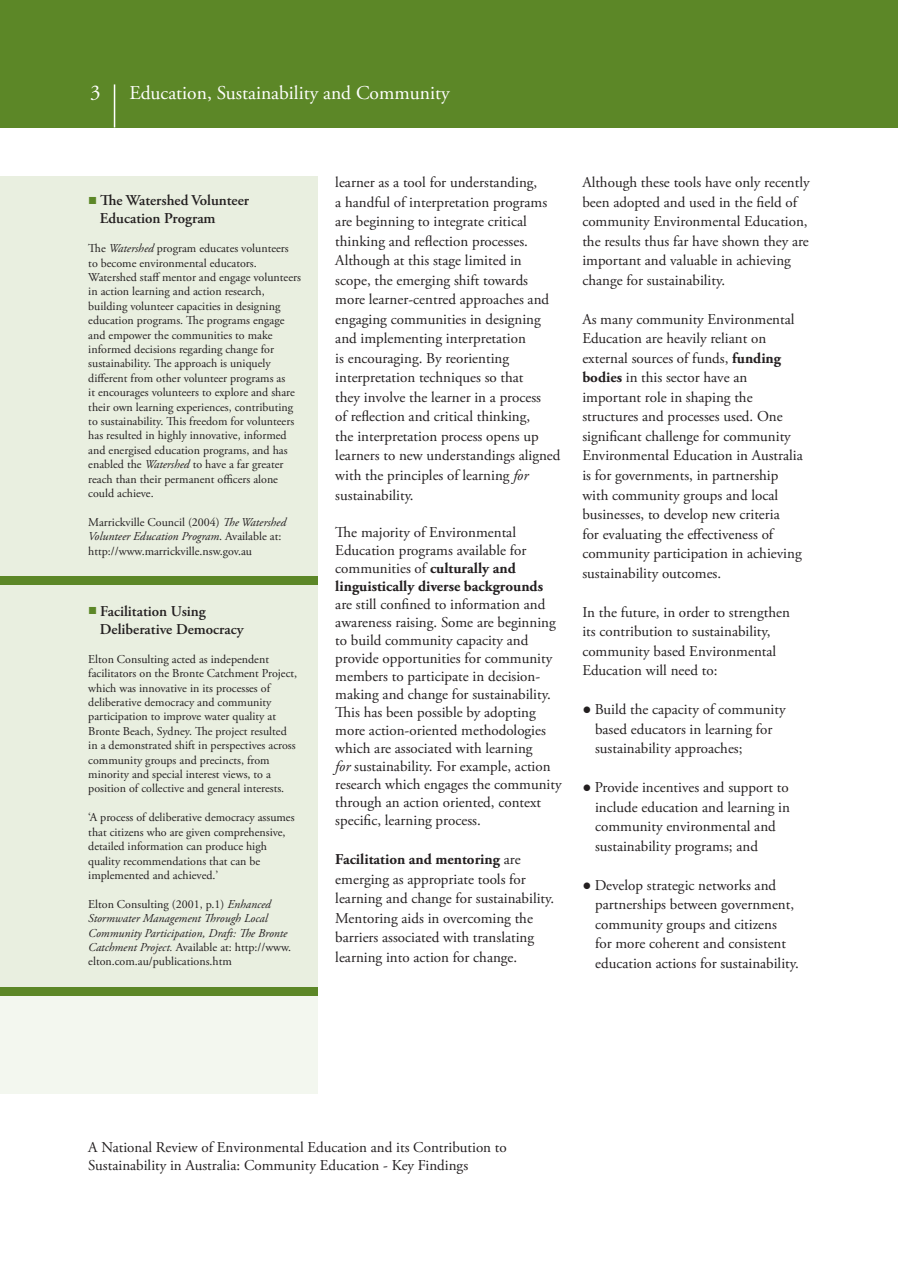
<style>
.page{position:relative;width:898px;height:1263px;background:#fff}
.page>*{position:absolute;margin:0;border:0;box-sizing:border-box;transform-origin:0 0}
.t1{font:19.5px "Adobe Garamond Pro";color:#fff}
.t2{font:15px/19.5px "Adobe Garamond Pro";color:#231f20}
.t3{font:600 15px/18px "Adobe Garamond Pro";color:#231f20}
.t4{font:12px/14.4px "Adobe Garamond Pro";color:#231f20}
.t5{font:italic 12px/14.4px "Adobe Garamond Pro";color:#231f20}
.s1{font-family:"Garamond";font-weight:400;color:#5c8727}
.s2{font-style:italic}
.s3{font-style:normal}
.s4{font-weight:700}
.s5{font-family:"Garamond"}
</style>
<div class="page">
<div style="left:0;top:0;width:898px;height:127px;background:#5c8727"></div>
<div style="left:0;top:991px;width:317px;height:102px;background:#f3f7ef"></div>
<div style="left:0;top:176px;width:317px;height:814px;background:#e9efe0"></div>
<div style="left:0;top:987px;width:317px;height:9px;background:#5c8727"></div>
<div style="left:0;top:576px;width:317px;height:9px;background:#5c8727"></div>
<hr style="left:114px;top:84px;width:1px;height:43px;background:#fff">
<h1 class="t1" style="left:129px;top:81px;width:322px">Education, Sustainability and Community</h1>
<p class="t3" style="left:100px;top:192px;width:151px;text-indent:-12px"><span class="s1">■</span> The Watershed Volunteer<br>Education Program</p>
<p class="t4" style="left:88px;top:241px;width:214px">The <span class="s2">Watershed</span> program educates volunteers to become environmental educators.<br>Watershed staff mentor and engage volunteers in action learning and action research, building volunteer capacities in designing education programs. The programs engage and empower the communities to make informed decisions regarding change for sustainability. The approach is uniquely different from other volunteer programs as<br>it encourages volunteers to explore and share their own learning experiences, contributing to sustainability. This freedom for volunteers has resulted in highly innovative, informed and energised education programs, and has enabled the <span class="s2">Watershed</span> to have a far greater reach than their permanent officers alone could achieve.</p>
<p class="t4" style="left:88px;top:515px;width:199px">Marrickville Council (2004) <span class="s2">The Watershed<br>Volunteer Education Program</span>. Available at: http://www.marrickville.nsw.gov.au</p>
<p class="t3" style="left:100px;top:602px;width:145px;text-indent:-12px"><span class="s1">■</span> Facilitation Using<br>Deliberative Democracy</p>
<p class="t4" style="left:88px;top:652px;width:210px">Elton Consulting acted as independent facilitators on the Bronte Catchment Project, which was innovative in its processes of deliberative democracy and community participation to improve water quality at Bronte Beach, Sydney. The project resulted in a demonstrated shift in perspectives across community groups and precincts, from minority and special interest views, to a position of collective and general interests.</p>
<p class="t4" style="left:88px;top:810px;width:208px">‘A process of deliberative democracy assumes that citizens who are given comprehensive, detailed information can produce high quality recommendations that can be implemented and achieved.’</p>
<p class="t5" style="left:88px;top:897px;width:204px"><span class="s3">Elton Consulting (2001 , p.1 )</span> Enhanced Stormwater Management Through Local Community Participation, Draft: The Bronte Catchment Project. <span class="s3">Available at: http://www. elton.com.au/publications.htm</span></p>
<p class="t2" style="left:335px;top:173px;width:227px">learner as a tool for understanding,<br>a handful of interpretation programs are beginning to integrate critical thinking and reflection processes.<br>Although at this stage limited in scope, the emerging shift towards more learner-centred approaches and engaging communities in designing and implementing interpretation<br>is encouraging. By reorienting interpretation techniques so that<br>they involve the learner in a process<br>of reflection and critical thinking,<br>the interpretation process opens up learners to new understandings aligned with the principles of learning <span class="s2">for </span>sustainability.</p>
<p class="t2" style="left:335px;top:523px;width:209px;line-height:18px">The majority of Environmental Education programs available for communities of <span class="s4">culturally and linguistically diverse backgrounds</span></p>
<p class="t2" style="left:335px;top:595px;width:228px;line-height:18px">are still confined to information and awareness raising. Some are beginning to build community capacity and provide opportunities for community members to participate in decision&shy;making and change for sustainability.<br>This has been possible by adopting more action-oriented methodologies which are associated with learning<br><span class="s2">for</span> sustainability. For example, action research which engages the community through an action oriented, context specific, learning process.</p>
<p class="t2" style="left:335px;top:850px;width:220px"><span class="s4">Facilitation and mentoring</span> are emerging as appropriate tools for learning and change for sustainability.<br>Mentoring aids in overcoming the barriers associated with translating learning into action for change.</p>
<p class="t2" style="left:582px;top:173px;width:229px">Although these tools have only recently been adopted and used in the field of community Environmental Education, the results thus far have shown they are important and valuable in achieving change for sustainability.</p>
<p class="t2" style="left:582px;top:310px;width:222px">As many community Environmental Education are heavily reliant on external sources of funds, <span class="s4">funding bodies</span> in this sector have an important role in shaping the structures and processes used. One significant challenge for community Environmental Education in Australia is for governments, in partnership with community groups and local businesses, to develop new criteria<br>for evaluating the effectiveness of community participation in achieving sustainability outcomes.</p>
<p class="t2" style="left:582px;top:602px;width:209px">In the future, in order to strengthen its contribution to sustainability, community based Environmental<br>Education will need to:</p>
<p class="t2" style="left:595px;top:700px;width:192px;text-indent:-13px"><span class="s5">●</span> Build the capacity of community based educators in learning for sustainability approaches;</p>
<p class="t2" style="left:595px;top:778px;width:196px;text-indent:-13px"><span class="s5">●</span> Provide incentives and support to include education and learning in community environmental and sustainability programs; and</p>
<p class="t2" style="left:595px;top:875px;width:205px;text-indent:-13px"><span class="s5">●</span> Develop strategic networks and partnerships between government, community groups and citizens<br>for more coherent and consistent education actions for sustainability.</p>
<p class="t2" style="left:88px;top:1138px;width:420px;line-height:18px">A National Review of Environmental Education and its Contribution to<br>Sustainability in Australia: Community Education - Key Findings</p>
</div>
